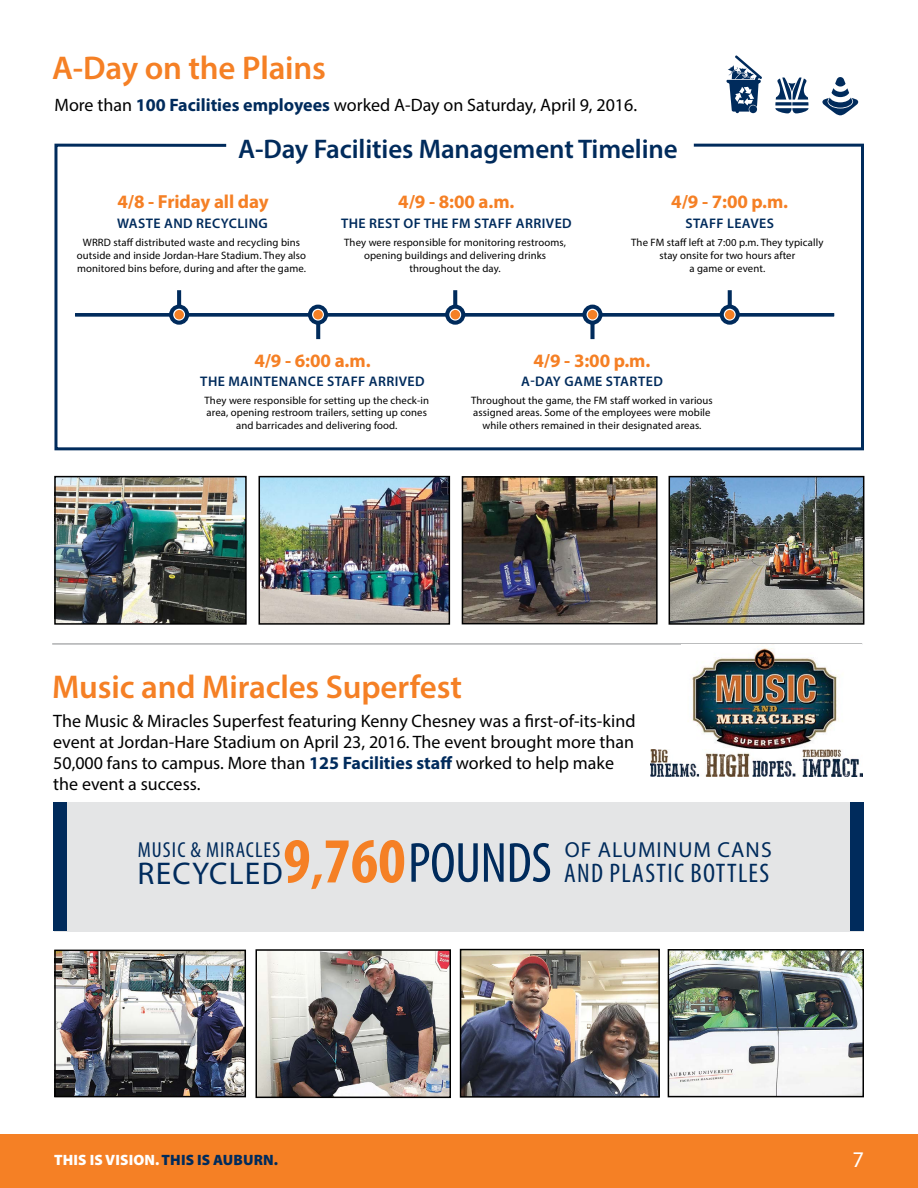
<style>
.page{position:relative;width:918px;height:1188px;background:#fff}
.page>*{position:absolute;margin:0;border:0;box-sizing:border-box;transform-origin:0 0}
.t1{font:condensed 57px "Myriad Pro";letter-spacing:-.01em;color:#002b5c}
.t2{font:600 33px "Myriad Pro";letter-spacing:-.005em;color:#f58025}
.t3{font:31.5px "Myriad Pro";letter-spacing:.04em;color:#002b5c}
.t4{font:600 27px "Myriad Pro";letter-spacing:-.005em;color:#002b5c}
.t5{font:condensed 27px "Myriad Pro";letter-spacing:.05em;color:#002b5c}
.t6{font:22.5px "Myriad Pro";color:#fff}
.t7{font:21.75px "Myriad Pro";letter-spacing:.05em;color:#002b5c}
.t8{font:condensed 21.75px "Myriad Pro";letter-spacing:.05em;color:#002b5c}
.t9{font:700 18.9px "Myriad Pro";letter-spacing:-.005em;color:#f58025}
.t10{font:18px/21px "Myriad Pro";color:#000}
.t11{font:900 15px "Myriad Pro";letter-spacing:.01em;color:#fff}
.t12{font:600 13.95px "Myriad Pro";letter-spacing:.03em;color:#002b5c}
.t13{font:10.65px/12.9px "Myriad Pro";letter-spacing:.01em;color:#000;text-align:center}
.s1{font-weight:700;color:#002b5c}
.s2{font-weight:700;font-size:64.5px;color:#f58025}
.s3{font-weight:700;font-size:54px;color:#f58025}
.s4{color:#002b5c}
</style>
<div class="page">
<div style="left:0;top:1134px;width:918px;height:54px;background:#f58025"></div>
<div style="left:54px;top:802px;width:810px;height:130px;background:#e4e5e6"></div>
<img style="left:57px;top:479px;width:187px;height:143px">
<div style="left:54px;top:476px;width:193px;height:149px;border:2px solid #000"></div>
<img style="left:465px;top:479px;width:190px;height:142px">
<div style="left:462px;top:476px;width:196px;height:148px;border:2px solid #000"></div>
<img style="left:262px;top:479px;width:185px;height:143px">
<div style="left:259px;top:476px;width:191px;height:149px;border:2px solid #000"></div>
<svg style="left:54px;top:143px;width:810px;height:308px"></svg>
<img style="left:672px;top:479px;width:189px;height:143px">
<div style="left:669px;top:476px;width:195px;height:149px;border:2px solid #000"></div>
<svg style="left:822px;top:77px;width:37px;height:38px"></svg>
<svg style="left:775px;top:77px;width:34px;height:36px"></svg>
<svg style="left:726px;top:56px;width:36px;height:57px"></svg>
<hr style="left:52px;top:644px;width:810px;height:1px;background:#86888a">
<img style="left:681px;top:644px;width:181px;height:106px">
<div style="left:54px;top:802px;width:13px;height:129px;background:#002b5c"></div>
<div style="left:851px;top:802px;width:13px;height:129px;background:#002b5c"></div>
<img style="left:463px;top:952px;width:194px;height:143px">
<div style="left:460px;top:949px;width:200px;height:149px;border:2px solid #000"></div>
<img style="left:671px;top:952px;width:190px;height:142px">
<div style="left:668px;top:949px;width:196px;height:148px;border:2px solid #000"></div>
<img style="left:259px;top:952px;width:189px;height:143px">
<div style="left:256px;top:949px;width:195px;height:149px;border:2px solid #000"></div>
<img style="left:57px;top:953px;width:186px;height:141px">
<div style="left:54px;top:950px;width:192px;height:147px;border:2px solid #000"></div>
<img style="left:650px;top:750px;width:213px;height:27px">
<h2 class="t2" style="left:52px;top:47px;width:275px">A-Day on the Plains</h2>
<h3 class="t10" style="left:54px;top:94px;width:584px">More than <span class="s1">100 Facilities employees</span> worked A-Day on Saturday, April 9, 2016.</h3>
<h3 class="t4" style="left:238px;top:132px;width:441px">A-Day Facilities Management Timeline</h3>
<h3 class="t9" style="left:117px;top:190px;width:153px">4/8 - Friday all day</h3>
<h3 class="t12" style="left:117px;top:215px;width:152px">WASTE AND RECYCLING</h3>
<p class="t13" style="left:77px;top:236px;width:231px">WRRD staff distributed waste and recycling bins outside and inside Jordan-Hare Stadium. They also monitored bins before, during and after the game.</p>
<h3 class="t9" style="left:398px;top:190px;width:118px">4/9 - 8:00 a.m.</h3>
<h3 class="t9" style="left:671px;top:190px;width:118px">4/9 - 7:00 p.m.</h3>
<h3 class="t12" style="left:685px;top:215px;width:90px">STAFF LEAVES</h3>
<p class="t13" style="left:631px;top:236px;width:194px">The FM staff left at 7:00 p.m. They typically stay onsite for two hours after<br>a game or event.</p>
<h3 class="t12" style="left:341px;top:215px;width:232px">THE REST OF THE FM STAFF ARRIVED</h3>
<p class="t13" style="left:344px;top:236px;width:223px">They were responsible for monitoring restrooms, opening buildings and delivering drinks throughout the day.</p>
<h3 class="t9" style="left:254px;top:348px;width:118px">4/9 - 6:00 a.m.</h3>
<h3 class="t12" style="left:200px;top:373px;width:226px">THE MAINTENANCE STAFF ARRIVED</h3>
<p class="t13" style="left:205px;top:393px;width:226px">They were responsible for setting up the check-in area, opening restroom trailers, setting up cones and barricades and delivering food.</p>
<h3 class="t9" style="left:534px;top:348px;width:118px">4/9 - 3:00 p.m.</h3>
<h3 class="t12" style="left:521px;top:373px;width:143px">A-DAY GAME STARTED</h3>
<p class="t13" style="left:471px;top:393px;width:243px">Throughout the game, the FM staff worked in various assigned areas. Some of the employees were mobile while others remained in their designated areas.</p>
<h2 class="t2" style="left:52px;top:665px;width:411px">Music and Miracles Superfest</h2>
<p class="t10" style="left:53px;top:710px;width:584px">The Music &amp; Miracles Superfest featuring Kenny Chesney was a first-of-its-kind event at Jordan-Hare Stadium on April 23, 2016. The event brought more than 50,000 fans to campus. More than <span class="s1">125 Facilities staff</span> worked to help make the event a success.</p>
<h1 class="t1" style="left:283px;top:828px;width:270px"><span class="s2">9</span><span class="s3">,</span><span class="s2">760</span>POUNDS</h1>
<h3 class="t7" style="left:565px;top:836px;width:208px">OF ALUMINUM CANS</h3>
<h3 class="t8" style="left:138px;top:836px;width:144px">MUSIC &amp; MIRACLES</h3>
<h3 class="t3" style="left:138px;top:854px;width:147px">RECYCLED</h3>
<h3 class="t5" style="left:564px;top:857px;width:207px">AND PLASTIC BOTTLES</h3>
<h3 class="t11" style="left:54px;top:1150px;width:225px">THIS IS VISION. <span class="s4">THIS IS AUBURN.</span></h3>
<h3 class="t6" style="left:852px;top:1146px;width:13px">7</h3>
</div>
